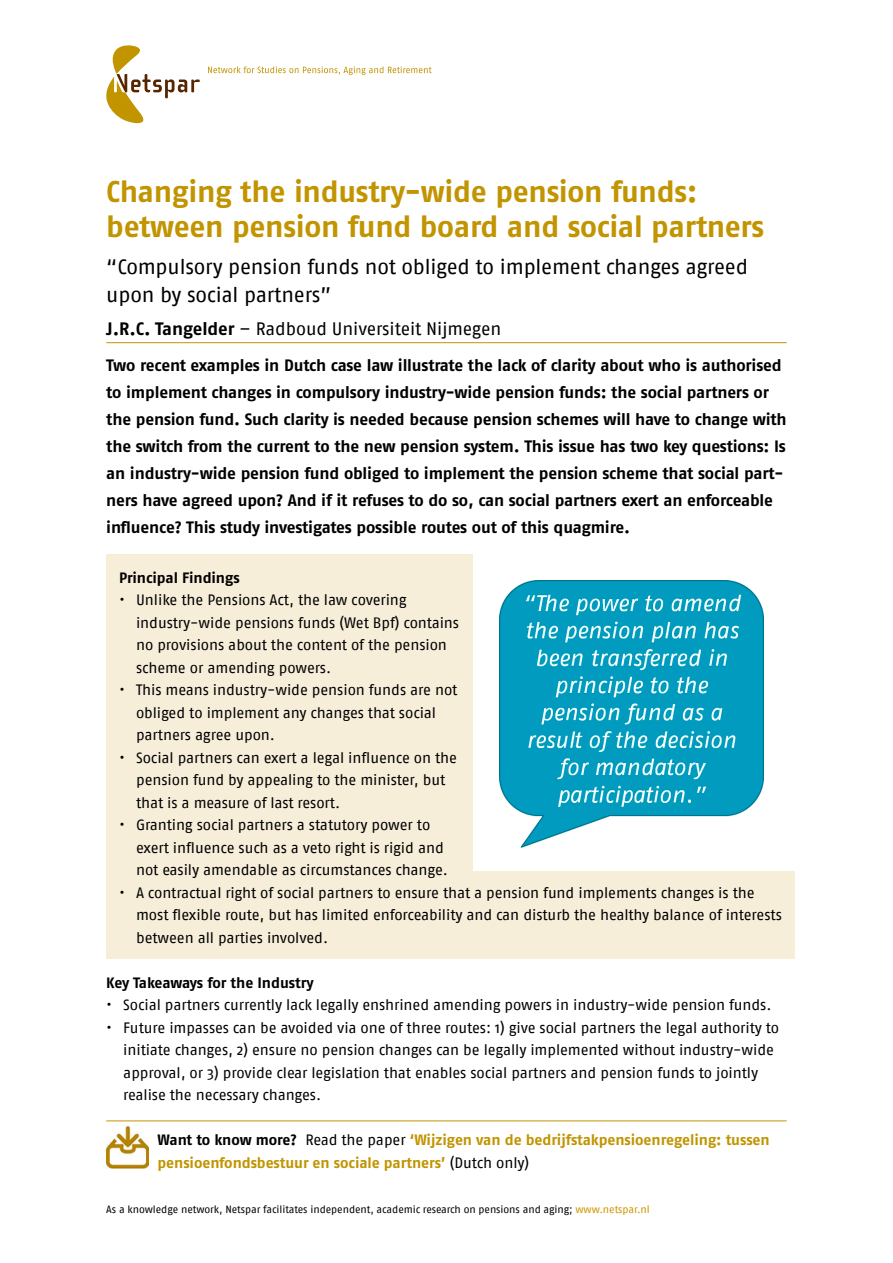
<style>
.page{position:relative;width:893px;height:1263px;background:#fff}
.page>*{position:absolute;margin:0;border:0;box-sizing:border-box;transform-origin:0 0}
.t1{font:700 30px/34.5px "Fago OT";letter-spacing:-.01em;color:#c19400}
.t2{font:21px/28.5px "Fago No";letter-spacing:-.01em;color:#000}
.t3{font:18px "Fago No";letter-spacing:-.005em;color:#000}
.t4{font:700 16.5px/27px "Fago OT";letter-spacing:-.01em;color:#000}
.t5{font:15px/22.5px "Fago No";letter-spacing:-.005em;color:#000}
.t6{font:700 15px/22.5px "Fago OT";letter-spacing:-.005em;color:#c19400}
.t7{font:700 15px "Fago OT";letter-spacing:-.01em;color:#000}
.t8{font:10.5px "Fago No";letter-spacing:-.005em;color:#000}
.s1{font-family:"Fago OT";font-weight:700}
.s2{color:#000}
.s3{font-family:"Fago No";font-weight:400;color:#000}
.s4{color:#d19500}
</style>
<div class="page">
<div style="left:106px;top:871px;width:689px;height:88px;background:#f7eeda"></div>
<svg style="left:106px;top:45px;width:94px;height:78px"></svg>
<svg style="left:208px;top:66px;width:224px;height:9px"></svg>
<img style="left:106px;top:1126px;width:43px;height:42px">
<div style="left:106px;top:554px;width:366px;height:330px;background:#f7eeda"></div>
<hr style="left:106px;top:1120px;width:681px;height:1px;background:#c19400">
<hr style="left:106px;top:342px;width:681px;height:1px;background:#c19400">
<img style="left:500px;top:581px;width:263px;height:266px">
<h1 class="t1" style="left:106px;top:175px;width:659px">Changing the industry-wide pension funds: between pension fund board and social partners</h1>
<h2 class="t2" style="left:106px;top:252px;width:643px">“Compulsory pension funds not obliged to implement changes agreed upon by social partners”</h2>
<p class="t3" style="left:106px;top:319px;width:396px"><span class="s1">J.R.C. Tangelder</span> – Radboud Universiteit Nijmegen</p>
<p class="t4" style="left:106px;top:352px;width:682px">Two recent examples in Dutch case law illustrate the lack of clarity about who is authorised to implement changes in compulsory industry-wide pension funds: the social partners or the pension fund. Such clarity is needed because pension schemes will have to change with the switch from the current to the new pension system. This issue has two key questions: Is an industry-wide pension fund obliged to implement the pension scheme that social part&shy;ners have agreed upon? And if it refuses to do so, can social partners exert an enforceable influence? This study investigates possible routes out of this quagmire.</p>
<p class="t7" style="left:119px;top:568px;width:122px">Principal Findings</p>
<p class="t5" style="left:136px;top:588px;width:325px;text-indent:-17px">• Unlike the Pensions Act, the law covering industry-wide pensions funds (Wet Bpf) contains no provisions about the content of the pension scheme or amending powers.</p>
<p class="t5" style="left:136px;top:678px;width:323px;text-indent:-17px">• This means industry-wide pension funds are not obliged to implement any changes that social partners agree upon.</p>
<p class="t5" style="left:136px;top:746px;width:323px;text-indent:-17px">• Social partners can exert a legal influence on the pension fund by appealing to the minister, but that is a measure of last resort.</p>
<p class="t5" style="left:136px;top:813px;width:313px;text-indent:-17px">• Granting social partners a statutory power to exert influence such as a veto right is rigid and not easily amendable as circumstances change.</p>
<p class="t5" style="left:136px;top:881px;width:647px;text-indent:-17px">• A contractual right of social partners to ensure that a pension fund implements changes is the most flexible route, but has limited enforceability and can disturb the healthy balance of interests between all parties involved.</p>
<p class="t7" style="left:106px;top:973px;width:209px">Key Takeaways for the Industry</p>
<p class="t5" style="left:106px;top:993px;width:667px">• Social partners currently lack legally enshrined amending powers in industry-wide pension funds.</p>
<p class="t5" style="left:123px;top:1016px;width:657px;text-indent:-17px">• Future impasses can be avoided via one of three routes: 1) give social partners the legal authority to initiate changes, 2) ensure no pension changes can be legally implemented without industry-wide approval, or 3) provide clear legislation that enables social partners and pension funds to jointly realise the necessary changes.</p>
<p class="t6" style="left:157px;top:1129px;width:614px"><span class="s2">Want to know more?</span> <span class="s3">Read the paper</span> ‘Wijzigen van de bedrijfstakpensioenregeling: tussen pensioenfondsbestuur en sociale partners’ <span class="s3">(Dutch only)</span></p>
<p class="t8" style="left:106px;top:1203px;width:545px">As a knowledge network, Netspar facilitates independent, academic research on pensions and aging; <span class="s4">www.netspar.nl</span></p>
</div>
